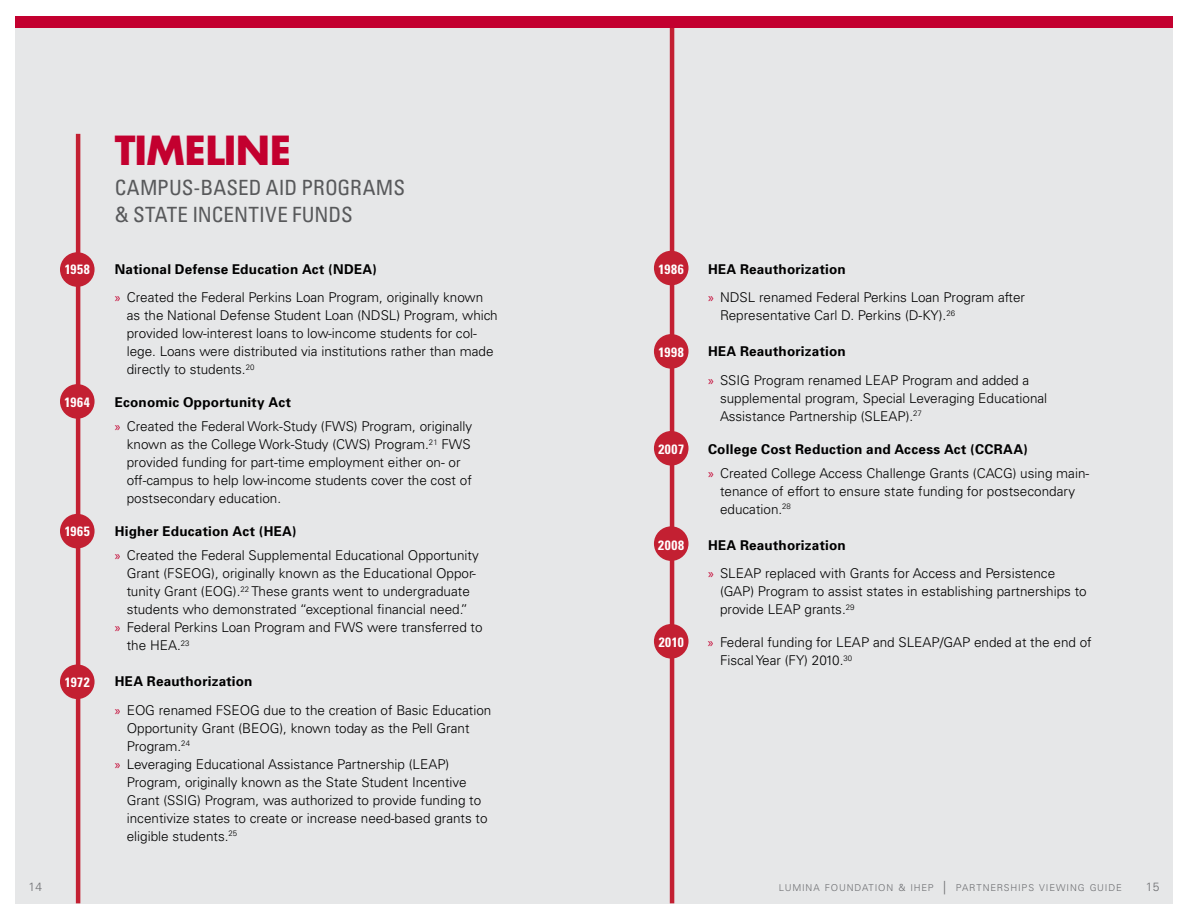
<style>
.page{position:relative;width:1188px;height:918px;background:#fff}
.page>*{position:absolute;margin:0;border:0;box-sizing:border-box;transform-origin:0 0}
.t1{font:700 39px "Futura";letter-spacing:-.015em;color:#c3002f}
.t2{font:condensed 21px/27px "Univers";letter-spacing:.005em;color:#58595b}
.t3{font:300 13.5px/18px "Univers";color:#000}
.t4{font:700 condensed 13.5px "Univers";letter-spacing:.045em;color:#fff}
.t5{font:300 12px "Univers";color:#6d6e71}
.t6{font:300 9.45px "Univers";letter-spacing:.09em;color:#6d6e71}
.s1{font-weight:700}
.s2{font-family:"Myriad Pro";font-weight:400;color:#c3002f}
.s3{font-size:9.75px}
.s4{font-size:13.5px}
</style>
<div class="page">
<div style="left:15px;top:16px;width:1158px;height:887px;background:#e6e7e8"></div>
<hr style="left:670px;top:22px;width:4px;height:881px;background:#c32032">
<div style="left:654px;top:334px;width:35px;height:35px;background:#c32032;border-radius:50%"></div>
<div style="left:654px;top:251px;width:35px;height:34px;background:#c32032;border-radius:50%"></div>
<div style="left:654px;top:431px;width:35px;height:35px;background:#c32032;border-radius:50%"></div>
<div style="left:654px;top:526px;width:35px;height:35px;background:#c32032;border-radius:50%"></div>
<div style="left:654px;top:624px;width:35px;height:35px;background:#c32032;border-radius:50%"></div>
<div style="left:594px;top:16px;width:579px;height:11px;background:#c3002f"></div>
<hr style="left:76px;top:134px;width:4px;height:769px;background:#c32032">
<div style="left:60px;top:252px;width:35px;height:35px;background:#c32032;border-radius:50%"></div>
<div style="left:60px;top:384px;width:35px;height:35px;background:#c32032;border-radius:50%"></div>
<div style="left:60px;top:514px;width:35px;height:34px;background:#c32032;border-radius:50%"></div>
<div style="left:60px;top:664px;width:35px;height:35px;background:#c32032;border-radius:50%"></div>
<div style="left:15px;top:16px;width:579px;height:11px;background:#c3002f"></div>
<p class="t4" style="left:65px;top:261px;width:27px">1958</p>
<p class="t4" style="left:65px;top:394px;width:27px">1964</p>
<p class="t4" style="left:65px;top:523px;width:27px">1965</p>
<p class="t4" style="left:65px;top:673px;width:26px">1972</p>
<h1 class="t1" style="left:115px;top:123px;width:178px">TIMELINE</h1>
<h2 class="t2" style="left:115px;top:174px;width:292px">CAMPUS-BASED AID PROGRAMS &amp; STATE INCENTIVE FUNDS</h2>
<p class="t3" style="left:115px;top:255px;width:370px;line-height:28.5px"><span class="s1">National Defense Education Act (NDEA)<br></span><span class="s2">»</span> Created the Federal Perkins Loan Program, originally known</p>
<p class="t3" style="left:127px;top:306px;width:372px">as the National Defense Student Loan (NDSL) Program, which provided low-interest loans to low-income students for col&shy;lege. Loans were distributed via institutions rather than made directly to students.<sup>20</sup></p>
<p class="t3" style="left:115px;top:390px;width:359px;line-height:24px"><span class="s1">Economic Opportunity Act<br></span><span class="s2">»</span> Created the Federal Work-Study (FWS) Program, originally</p>
<p class="t3" style="left:127px;top:435px;width:347px">known as the College Work-Study (CWS) Program.<sup>21</sup> FWS provided funding for part-time employment either on- or off-campus to help low-income students cover the cost of postsecondary education.</p>
<p class="t3" style="left:115px;top:519px;width:366px;line-height:24px"><span class="s1">Higher Education Act (HEA)<br></span><span class="s2">»</span> Created the Federal Supplemental Educational Opportunity</p>
<p class="t3" style="left:127px;top:564px;width:351px">Grant (FSEOG), originally known as the Educational Oppor-</p>
<p class="t3" style="left:127px;top:582px;width:345px">tunity Grant (EOG).<sup>22</sup> These grants went to undergraduate</p>
<p class="t3" style="left:127px;top:600px;width:343px">students who demonstrated “exceptional financial need.”</p>
<p class="t3" style="left:115px;top:618px;width:369px"><span class="s2">»</span> Federal Perkins Loan Program and FWS were transferred to</p>
<p class="t3" style="left:127px;top:636px;width:64px">the HEA.<sup>23</sup></p>
<p class="t3" style="left:115px;top:667px;width:378px;line-height:28.5px"><span class="s1">HEA Reauthorization<br></span><span class="s2">»</span> EOG renamed FSEOG due to the creation of Basic Education</p>
<p class="t3" style="left:127px;top:719px;width:344px">Opportunity Grant (BEOG), known today as the Pell Grant</p>
<p class="t3" style="left:127px;top:737px;width:65px">Program.<sup>24</sup></p>
<p class="t3" style="left:115px;top:755px;width:336px"><span class="s2">»</span> Leveraging Educational Assistance Partnership (LEAP)</p>
<p class="t3" style="left:127px;top:773px;width:341px">Program, originally known as the State Student Incentive</p>
<p class="t3" style="left:127px;top:791px;width:356px">Grant (SSIG) Program, was authorized to provide funding to</p>
<p class="t3" style="left:127px;top:809px;width:362px">incentivize states to create or increase need-based grants to</p>
<p class="t3" style="left:127px;top:827px;width:112px">eligible students.<sup>25</sup></p>
<p class="t4" style="left:659px;top:261px;width:27px">1986</p>
<p class="t4" style="left:659px;top:344px;width:27px">1998</p>
<p class="t4" style="left:658px;top:441px;width:27px">2007</p>
<p class="t4" style="left:658px;top:536px;width:27px">2008</p>
<p class="t4" style="left:659px;top:634px;width:27px">2010</p>
<p class="t3" style="left:708px;top:255px;width:319px;line-height:28.5px"><span class="s1">HEA Reauthorization<br></span><span class="s2">»</span> NDSL renamed Federal Perkins Loan Program after</p>
<p class="t3" style="left:720px;top:306px;width:237px">Representative Carl D. Perkins (D-KY).<sup>26</sup></p>
<p class="t3" style="left:708px;top:337px;width:323px;line-height:28.5px"><span class="s1">HEA Reauthorization<br></span><span class="s2">»</span> SSIG Program renamed LEAP Program and added a</p>
<p class="t3" style="left:720px;top:389px;width:329px">supplemental program, Special Leveraging Educational<br>Assistance Partnership (SLEAP).<sup>27</sup></p>
<p class="t3" style="left:708px;top:437px;width:383px;line-height:24px"><span class="s1">College Cost Reduction and Access Act (CCRAA)<br></span><span class="s2">»</span> Created College Access Challenge Grants (CACG) using main-</p>
<p class="t3" style="left:720px;top:482px;width:357px">tenance of effort to ensure state funding for postsecondary education.<sup>28</sup></p>
<p class="t3" style="left:708px;top:531px;width:349px;line-height:28.5px"><span class="s1">HEA Reauthorization<br></span><span class="s2">»</span> SLEAP replaced with Grants for Access and Persistence</p>
<p class="t3" style="left:720px;top:582px;width:368px">(GAP) Program to assist states in establishing partnerships to provide LEAP grants.<sup>29</sup></p>
<p class="t3" style="left:720px;top:633px;width:373px;text-indent:-12px"><span class="s2">»</span> Federal funding for LEAP and SLEAP/GAP ended at the end of<br>Fiscal Year (FY) 2010.<sup>30</sup></p>
<p class="t5" style="left:28px;top:880px;width:15px">14</p>
<p class="t6" style="left:779px;top:882px;width:345px">LUMINA FOUNDATION <span class="s3">&amp;</span> IHEP <span class="s4">|</span> PARTNERSHIPS VIEWING GUIDE</p>
<p class="t5" style="left:1146px;top:880px;width:15px">15</p>
</div>
